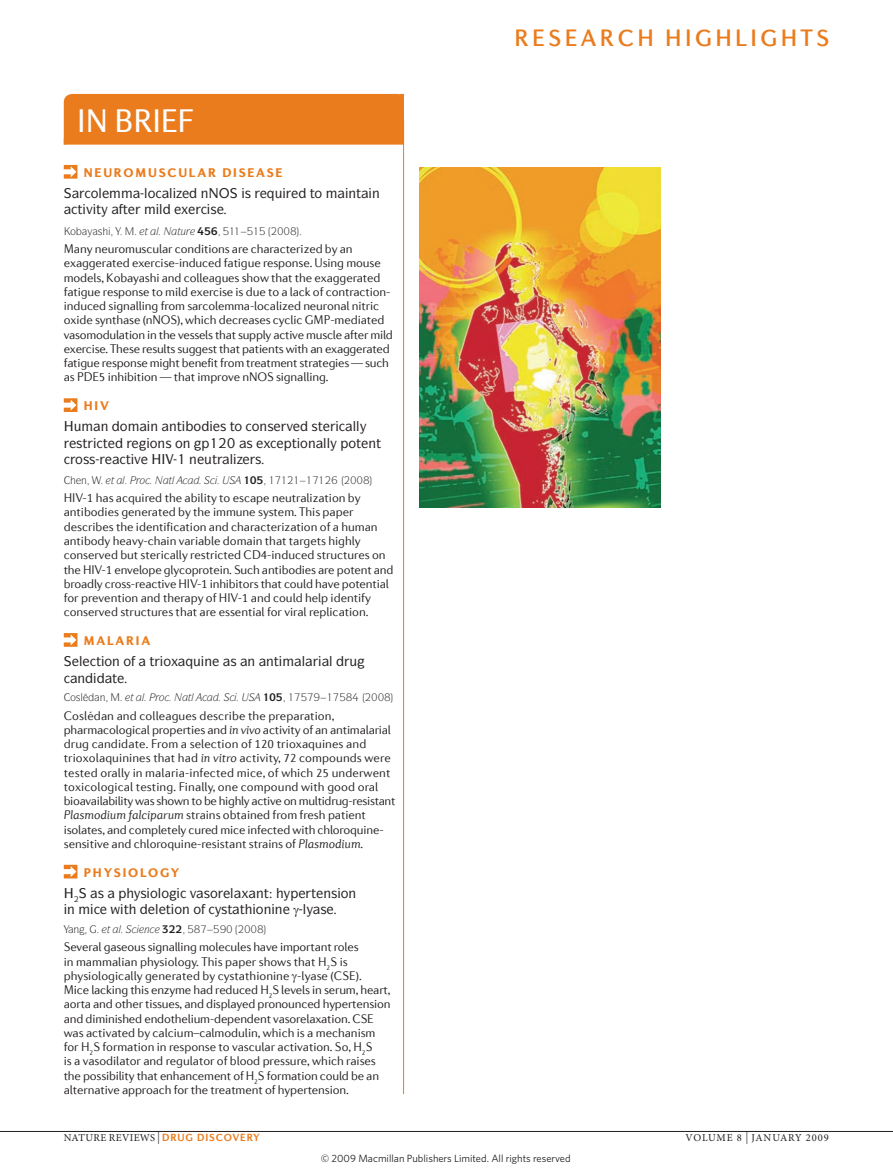
<style>
.page{position:relative;width:893px;height:1174px;background:#fff}
.page>*{position:absolute;margin:0;border:0;box-sizing:border-box;transform-origin:0 0}
.t1{font:33px "Diverda Sans Com";letter-spacing:-.005em;color:#fff}
.t2{font:500 24px "Diverda Sans Com";letter-spacing:.14em;color:#ea7c1d}
.t3{font:500 13.5px "ITC Symbol Std";color:#231f20}
.t4{font:300 12.75px/14.2px "Diverda Sans Com";letter-spacing:-.01em;color:#231f20}
.t5{font:900 12.75px "Diverda Sans Com";letter-spacing:.14em;color:#ea7c1d}
.t6{font:10.5px "Whitney";color:#231f20}
.t7{font:10.5px "Minion Pro";letter-spacing:.03em;color:#231f20}
.t8{font:10.5px "Minion Pro";letter-spacing:.08em;color:#231f20}
.t9{font:10.5px "ITC Symbol Std";color:#231f20}
.t10{font:italic 10.5px "ITC Symbol Std";color:#231f20}
.s1{font-style:italic}
.s2{font-size:12px}
.s3{font-family:"Diverda Sans Com";font-weight:700;color:#ea7c1d}
</style>
<div class="page">
<img style="left:420px;top:168px;width:240px;height:340px">
<hr style="left:0;top:1131px;width:893px;height:1px;background:#231f20">
<div style="left:64px;top:94px;width:340px;height:51px;background:#ea7c1d"></div>
<hr style="left:403px;top:120px;width:1px;height:974px;background:#ea7c1d">
<svg style="left:64px;top:165px;width:13px;height:14px"></svg>
<svg style="left:64px;top:398px;width:13px;height:14px"></svg>
<svg style="left:64px;top:633px;width:13px;height:14px"></svg>
<svg style="left:64px;top:864px;width:13px;height:14px"></svg>
<h1 class="t1" style="left:77px;top:102px;width:118px">IN BRIEF</h1>
<p class="t5" style="left:84px;top:165px;width:200px">NEUROMUSCULAR DISEASE</p>
<p class="t3" style="left:144px;top:184px;width:30px">●□ ●</p>
<p class="t3" style="left:201px;top:184px;width:9px">■</p>
<p class="t3" style="left:245px;top:184px;width:39px">▲ ❑◆</p>
<p class="t3" style="left:348px;top:184px;width:33px">■▼ ■</p>
<p class="t3" style="left:78px;top:201px;width:25px">▼❖▼</p>
<p class="t10" style="left:177px;top:224px;width:29px">▼◆ ✔</p>
<p class="t4" style="left:64px;top:242px;width:331px">Many neuromuscular conditions are characterized by an exaggerated exercise-induced fatigue response. Using mouse models, Kobayashi and colleagues show that the exaggerated fatigue response to mild exercise is due to a lack of contraction&shy;induced signalling from sarcolemma-localized neuronal nitric oxide synthase (nNOS), which decreases cyclic GMP-mediated vasomodulation in the vessels that supply active muscle after mild exercise. These results suggest that patients with an exaggerated fatigue response might benefit from treatment strategies — such as PDE5 inhibition — that improve nNOS signalling.</p>
<p class="t5" style="left:84px;top:398px;width:27px">HIV</p>
<p class="t3" style="left:150px;top:418px;width:52px">■ ■▼ □</p>
<p class="t3" style="left:220px;top:418px;width:75px">▲ ▼□ □■▲ ❖</p>
<p class="t3" style="left:76px;top:434px;width:33px">▲▼ ▼</p>
<p class="t3" style="left:150px;top:434px;width:42px">□■▲ □■</p>
<p class="t3" style="left:292px;top:434px;width:40px">▼□■ ●●</p>
<p class="t3" style="left:348px;top:434px;width:34px">□▼ ■▼</p>
<p class="t3" style="left:75px;top:451px;width:22px">□▲▲</p>
<p class="t3" style="left:126px;top:451px;width:37px">▼ ❖ ★</p>
<p class="t3" style="left:189px;top:451px;width:45px">■◆▼ ●</p>
<p class="t9" style="left:81px;top:473px;width:45px">■ ▼ ●</p>
<p class="t10" style="left:140px;top:473px;width:36px">□ ▼●</p>
<p class="t4" style="left:64px;top:491px;width:331px">HIV-1 has acquired the ability to escape neutralization by antibodies generated by the immune system. This paper describes the identification and characterization of a human antibody heavy-chain variable domain that targets highly conserved but sterically restricted CD4-induced structures on the HIV-1 envelope glycoprotein. Such antibodies are potent and broadly cross-reactive HIV-1 inhibitors that could have potential for prevention and therapy of HIV-1 and could help identify conserved structures that are essential for viral replication.</p>
<p class="t5" style="left:84px;top:633px;width:68px">MALARIA</p>
<p class="t3" style="left:79px;top:652px;width:54px">● ▼□■ □</p>
<p class="t3" style="left:149px;top:652px;width:64px">▼ □ ❑◆■</p>
<p class="t3" style="left:230px;top:652px;width:50px">▲ ■ ■▼</p>
<p class="t9" style="left:70px;top:691px;width:14px">□▲●</p>
<p class="t9" style="left:100px;top:691px;width:46px">■ ▼ ●</p>
<p class="t10" style="left:159px;top:691px;width:36px">□ ▼●</p>
<p class="t4" style="left:64px;top:708px;width:333px">Coslédan and colleagues describe the preparation, pharmacological properties and <span class="s1">in vivo</span> activity of an antimalarial drug candidate. From a selection of 120 trioxaquines and trioxolaquinines that had <span class="s1">in vitro</span> activity, 72 compounds were tested orally in malaria-infected mice, of which 25 underwent toxicological testing. Finally, one compound with good oral bioavailability was shown to be highly active on multidrug-resistant <span class="s1">Plasmodium falciparum</span> strains obtained from fresh patient isolates, and completely cured mice infected with chloroquine&shy;sensitive and chloroquine-resistant strains of <span class="s1">Plasmodium</span>.</p>
<p class="t5" style="left:84px;top:865px;width:97px">PHYSIOLOGY</p>
<p class="t3" style="left:140px;top:884px;width:30px">▲ □●□</p>
<p class="t3" style="left:190px;top:884px;width:45px">❖▲□ ●</p>
<p class="t3" style="left:311px;top:884px;width:47px">▼ ■▲□■</p>
<p class="t3" style="left:67px;top:900px;width:9px">■</p>
<p class="t3" style="left:124px;top:900px;width:79px">▼ ● ▼□■ □</p>
<p class="t3" style="left:221px;top:900px;width:63px">▲▼ ▼ □■■</p>
<p class="t9" style="left:74px;top:922px;width:7px">■</p>
<p class="t4" style="left:64px;top:940px;width:328px">Several gaseous signalling molecules have important roles<br>in mammalian physiology. This paper shows that H<sub>2</sub>S is physiologically generated by cystathionine -lyase (CSE).<br>Mice lacking this enzyme had reduced H<sub>2</sub>S levels in serum, heart, aorta and other tissues, and displayed pronounced hypertension and diminished endothelium-dependent vasorelaxation. CSE was activated by calcium–calmodulin, which is a mechanism for H<sub>2</sub>S formation in response to vascular activation. So, H<sub>2</sub>S<br>is a vasodilator and regulator of blood pressure, which raises the possibility that enhancement of H<sub>2</sub>S formation could be an alternative approach for the treatment of hypertension.</p>
<h2 class="t2" style="left:514px;top:24px;width:316px">RESEARCH HIGHLIGHTS</h2>
<p class="t7" style="left:64px;top:1130px;width:198px">NATURE REVIEWS <span class="s2">|</span> <span class="s3">DRUG DISCOVERY</span></p>
<p class="t8" style="left:685px;top:1130px;width:145px">VOLUME 8 <span class="s2">|</span> JANUARY 2009</p>
<p class="t6" style="left:321px;top:1152px;width:251px">© 2009 Macmillan Publishers Limited. All rights reserved</p>
</div>
